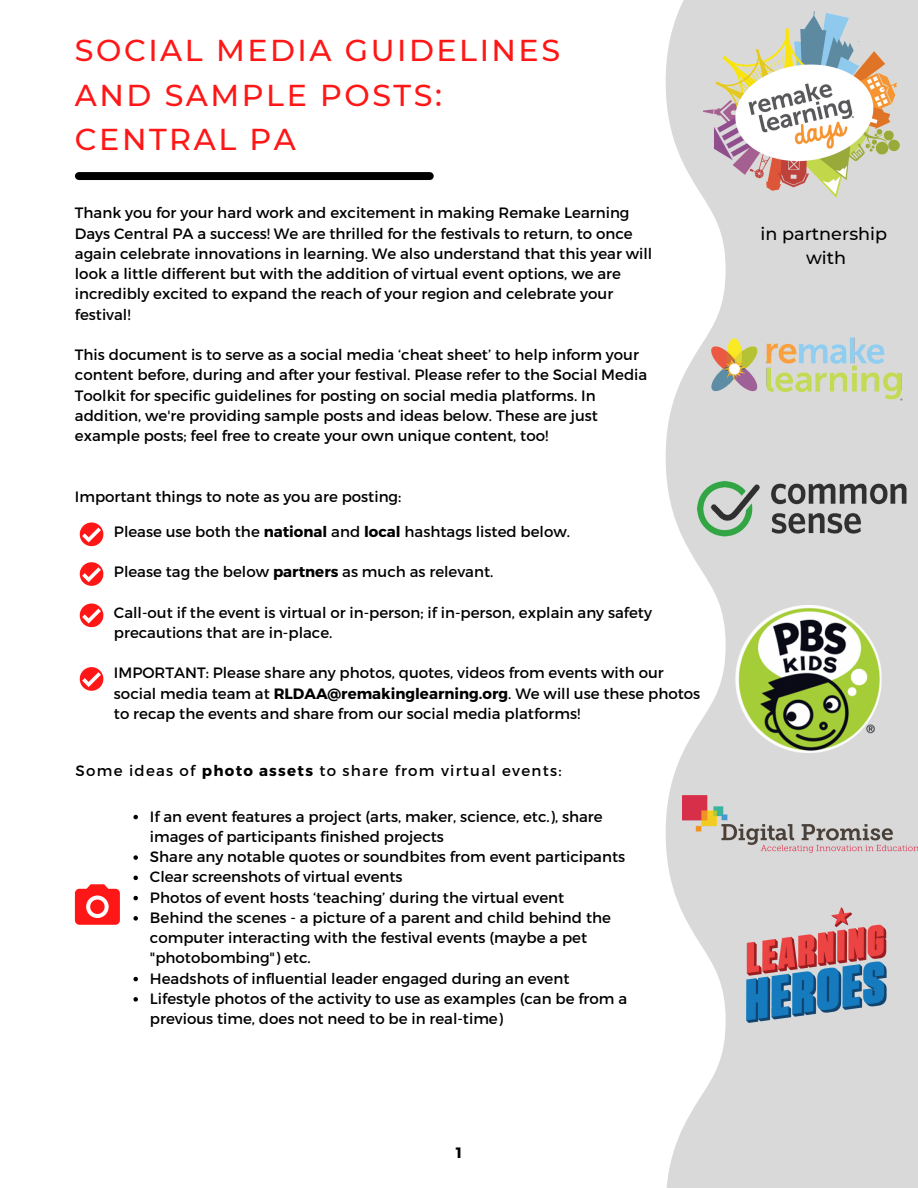
<style>
.page{position:relative;width:918px;height:1188px;background:#fff}
.page>*{position:absolute;margin:0;border:0;box-sizing:border-box;transform-origin:0 0}
.t1{font:500 30.15px "Montserrat";letter-spacing:.085em;color:#ff1616}
.t2{font:500 17.7px "Montserrat";color:#000}
.t3{font:15px/20.2px "Montserrat";color:#000}
.t4{font:15px "Montserrat";letter-spacing:.085em;color:#000}
.t5{font:700 15px "Montserrat";color:#000}
.s1{font-weight:700}
</style>
<div class="page">
<div style="left:79px;top:172px;width:351px;height:8px;background:#000"></div>
<svg style="left:80px;top:522px;width:23px;height:24px"></svg>
<svg style="left:666px;top:0;width:252px;height:1188px;fill:#d9d9d9"></svg>
<img style="left:703px;top:11px;width:197px;height:193px">
<img style="left:709px;top:334px;width:200px;height:68px">
<img style="left:693px;top:477px;width:217px;height:63px">
<img style="left:683px;top:795px;width:235px;height:57px">
<img style="left:683px;top:606px;width:235px;height:146px">
<img style="left:723px;top:883px;width:188px;height:163px">
<svg style="left:80px;top:562px;width:23px;height:24px"></svg>
<svg style="left:80px;top:604px;width:23px;height:23px"></svg>
<svg style="left:80px;top:667px;width:23px;height:24px"></svg>
<svg style="left:133px;top:815px;width:5px;height:4px"></svg>
<svg style="left:133px;top:855px;width:5px;height:5px"></svg>
<svg style="left:133px;top:876px;width:5px;height:4px"></svg>
<svg style="left:133px;top:896px;width:5px;height:4px"></svg>
<svg style="left:133px;top:916px;width:5px;height:5px"></svg>
<svg style="left:133px;top:977px;width:5px;height:4px"></svg>
<svg style="left:133px;top:997px;width:5px;height:5px"></svg>
<svg style="left:75px;top:884px;width:45px;height:41px"></svg>
<p class="t1" style="left:75px;top:32px;width:487px">SOCIAL MEDIA GUIDELINES</p>
<p class="t1" style="left:75px;top:76px;width:369px">AND SAMPLE POSTS:</p>
<p class="t1" style="left:75px;top:121px;width:223px">CENTRAL PA</p>
<p class="t3" style="left:75px;top:202px;width:579px">Thank you for your hard work and excitement in making Remake Learning Days Central PA a success! We are thrilled for the festivals to return, to once again celebrate innovations in learning. We also understand that this year will look a little different but with the addition of virtual event options, we are incredibly excited to expand the reach of your region and celebrate your festival!</p>
<p class="t3" style="left:75px;top:344px;width:574px">This document is to serve as a social media ‘cheat sheet’ to help inform your content before, during and after your festival. Please refer to the Social Media Toolkit for specific guidelines for posting on social media platforms. In addition, we're providing sample posts and ideas below. These are just example posts; feel free to create your own unique content, too!</p>
<p class="t3" style="left:75px;top:486px;width:328px">Important things to note as you are posting:</p>
<p class="t3" style="left:114px;top:521px;width:458px">Please use both the <span class="s1">national</span> and <span class="s1">local</span> hashtags listed below.</p>
<p class="t3" style="left:114px;top:561px;width:381px">Please tag the below <span class="s1">partners</span> as much as relevant.</p>
<p class="t3" style="left:114px;top:602px;width:540px">Call-out if the event is virtual or in-person; if in-person, explain any safety precautions that are in-place.</p>
<p class="t3" style="left:114px;top:662px;width:588px">IMPORTANT: Please share any photos, quotes, videos from events with our social media team at <span class="s1">RLDAA@remakinglearning.org</span>. We will use these photos to recap the events and share from our social media platforms!</p>
<p class="t4" style="left:76px;top:761px;width:488px">Some ideas of <span class="s1">photo assets</span> to share from virtual events:</p>
<p class="t3" style="left:150px;top:805px;width:454px">If an event features a project (arts, maker, science, etc.), share images of participants finished projects</p>
<p class="t3" style="left:150px;top:846px;width:477px">Share any notable quotes or soundbites from event participants</p>
<p class="t3" style="left:150px;top:866px;width:254px">Clear screenshots of virtual events</p>
<p class="t3" style="left:150px;top:886px;width:416px">Photos of event hosts ‘teaching’ during the virtual event</p>
<p class="t3" style="left:150px;top:907px;width:463px">Behind the scenes - a picture of a parent and child behind the computer interacting with the festival events (maybe a pet "photobombing") etc.</p>
<p class="t3" style="left:150px;top:967px;width:421px">Headshots of influential leader engaged during an event</p>
<p class="t3" style="left:150px;top:988px;width:479px">Lifestyle photos of the activity to use as examples (can be from a previous time, does not need to be in real-time)</p>
<p class="t5" style="left:456px;top:1143px;width:8px">1</p>
<p class="t2" style="left:760px;top:223px;width:128px">in partnership</p>
<p class="t2" style="left:806px;top:247px;width:42px">with</p>
</div>
